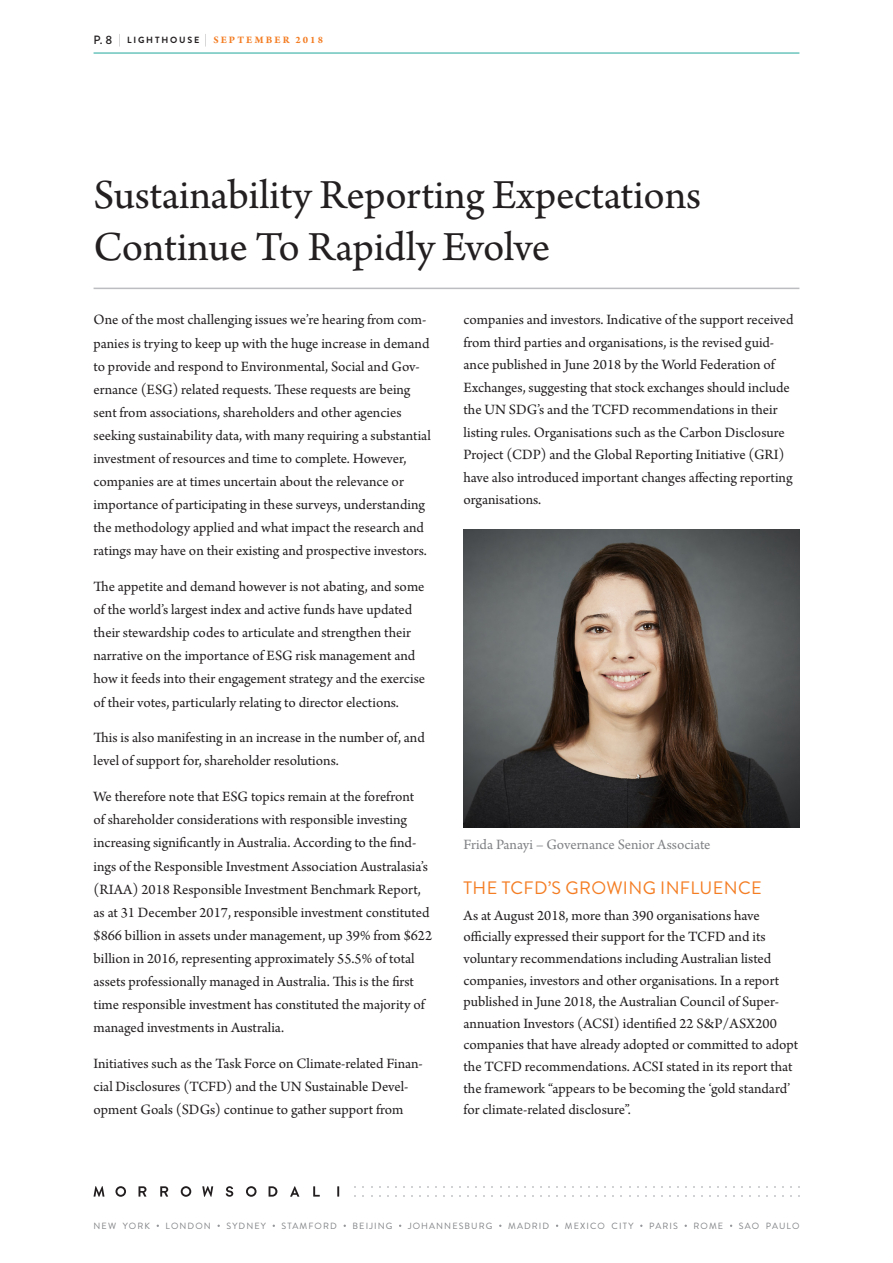
<style>
.page{position:relative;width:893px;height:1263px;background:#fff}
.page>*{position:absolute;margin:0;border:0;box-sizing:border-box;transform-origin:0 0}
.Body_Copy{font:43.5px/52.2px "Arno Pro";letter-spacing:-.005em;color:#231f20}
.Subhead_02{font:18px "Brandon Grotesque";letter-spacing:.02em;color:#f47d23}
.Body_Copy-2{font:15px/23.1px "Arno Pro";color:#231f20}
.Body_Copy-3{font:15px "Arno Pro";letter-spacing:-.005em;color:#808285}
.t1{font:700 10.5px "Arno Pro";letter-spacing:.2em;color:#f47d23}
.t2{font:9px "Brandon Grotesque";letter-spacing:.12em;color:#808285}
.s1{font-family:"Brandon Grotesque";font-weight:500;font-size:12px;color:#231f20}
.s2{font-family:"Brandon Grotesque";font-weight:100;font-size:12px;color:#231f20}
.s3{font-family:"Brandon Grotesque";font-size:9px;color:#231f20}
</style>
<div class="page">
<svg style="left:337px;top:1186px;width:2px;height:10px"></svg>
<svg style="left:202px;top:1186px;width:11px;height:11px"></svg>
<svg style="left:139px;top:1186px;width:7px;height:10px"></svg>
<svg style="left:160px;top:1186px;width:8px;height:10px"></svg>
<svg style="left:290px;top:1186px;width:9px;height:11px"></svg>
<svg style="left:226px;top:1186px;width:7px;height:11px"></svg>
<svg style="left:313px;top:1186px;width:7px;height:10px"></svg>
<svg style="left:115px;top:1186px;width:11px;height:11px"></svg>
<svg style="left:181px;top:1186px;width:10px;height:11px"></svg>
<svg style="left:246px;top:1186px;width:11px;height:11px"></svg>
<svg style="left:269px;top:1186px;width:8px;height:10px"></svg>
<svg style="left:94px;top:1186px;width:10px;height:11px"></svg>
<hr style="left:94px;top:52px;width:705px;height:2px;background:#6bc5bd">
<hr style="left:94px;top:288px;width:705px;height:1px;background:#bcbdc0">
<img style="left:463px;top:529px;width:336px;height:298px">
<p class="t1" style="left:94px;top:34px;width:231px"><span class="s1">P. 8</span> <span class="s2">|</span> <span class="s3">LIGHTHOUSE</span> <span class="s2">|</span> SEPTEMBER 2018</p>
<p class="Body_Copy" style="left:94px;top:171px;width:609px">Sustainability Reporting Expectations<br>Continue To Rapidly Evolve</p>
<p class="Body_Copy-2" style="left:94px;top:309px;width:339px">One of the most challenging issues we’re hearing from com&shy;panies is trying to keep up with the huge increase in demand to provide and respond to Environmental, Social and Gov&shy;ernance (ESG) related requests. These requests are being sent from associations, shareholders and other agencies seeking sustainability data, with many requiring a substantial investment of resources and time to complete. However, companies are at times uncertain about the relevance or importance of participating in these surveys, understanding the methodology applied and what impact the research and ratings may have on their existing and prospective investors.</p>
<p class="Body_Copy-2" style="left:94px;top:576px;width:333px">The appetite and demand however is not abating, and some of the world’s largest index and active funds have updated their stewardship codes to articulate and strengthen their narrative on the importance of ESG risk management and how it feeds into their engagement strategy and the exercise of their votes, particularly relating to director elections.</p>
<p class="Body_Copy-2" style="left:94px;top:727px;width:333px">This is also manifesting in an increase in the number of, and level of support for, shareholder resolutions.</p>
<p class="Body_Copy-2" style="left:94px;top:786px;width:340px">We therefore note that ESG topics remain at the forefront<br>of shareholder considerations with responsible investing increasing significantly in Australia. According to the find&shy;ings of the Responsible Investment Association Australasia’s (RIAA) 2018 Responsible Investment Benchmark Report, as at 31 December 2017, responsible investment constituted $866 billion in assets under management, up 39% from $622 billion in 2016, representing approximately 55.5% of total assets professionally managed in Australia. This is the first time responsible investment has constituted the majority of managed investments in Australia.</p>
<p class="Body_Copy-2" style="left:94px;top:1053px;width:331px">Initiatives such as the Task Force on Climate-related Finan&shy;cial Disclosures (TCFD) and the UN Sustainable Devel&shy;opment Goals (SDGs) continue to gather support from</p>
<p class="Body_Copy-2" style="left:463px;top:309px;width:331px;line-height:22.5px">companies and investors. Indicative of the support received from third parties and organisations, is the revised guid&shy;ance published in June 2018 by the World Federation of Exchanges, suggesting that stock exchanges should include the UN SDG’s and the TCFD recommendations in their listing rules. Organisations such as the Carbon Disclosure Project (CDP) and the Global Reporting Initiative (GRI) have also introduced important changes affecting reporting organisations.</p>
<p class="Body_Copy-3" style="left:463px;top:835px;width:248px">Frida Panayi – Governance Senior Associate</p>
<p class="Subhead_02" style="left:464px;top:875px;width:300px">THE TCFD’S GROWING INFLUENCE</p>
<p class="Body_Copy-2" style="left:463px;top:905px;width:336px;line-height:21.6px">As at August 2018, more than 390 organisations have officially expressed their support for the TCFD and its voluntary recommendations including Australian listed companies, investors and other organisations. In a report published in June 2018, the Australian Council of Super&shy;annuation Investors (ACSI) identified 22 S&amp;P/ASX200 companies that have already adopted or committed to adopt the TCFD recommendations. ACSI stated in its report that the framework “appears to be becoming the ‘gold standard’ for climate-related disclosure”.</p>
<p class="t2" style="left:94px;top:1219px;width:58px">NEW YORK</p>
<p class="t2" style="left:166px;top:1219px;width:47px">LONDON</p>
<p class="t2" style="left:227px;top:1219px;width:41px">SYDNEY</p>
<p class="t2" style="left:282px;top:1219px;width:57px">STAMFORD</p>
<p class="t2" style="left:353px;top:1219px;width:41px">BEIJING</p>
<p class="t2" style="left:408px;top:1219px;width:86px">JOHANNESBURG</p>
<p class="t2" style="left:508px;top:1219px;width:43px">MADRID</p>
<p class="t2" style="left:565px;top:1219px;width:70px">MEXICO CITY</p>
<p class="t2" style="left:649px;top:1219px;width:30px">PARIS</p>
<p class="t2" style="left:694px;top:1219px;width:31px">ROME</p>
<p class="t2" style="left:739px;top:1219px;width:62px">SAO PAULO</p>
</div>
